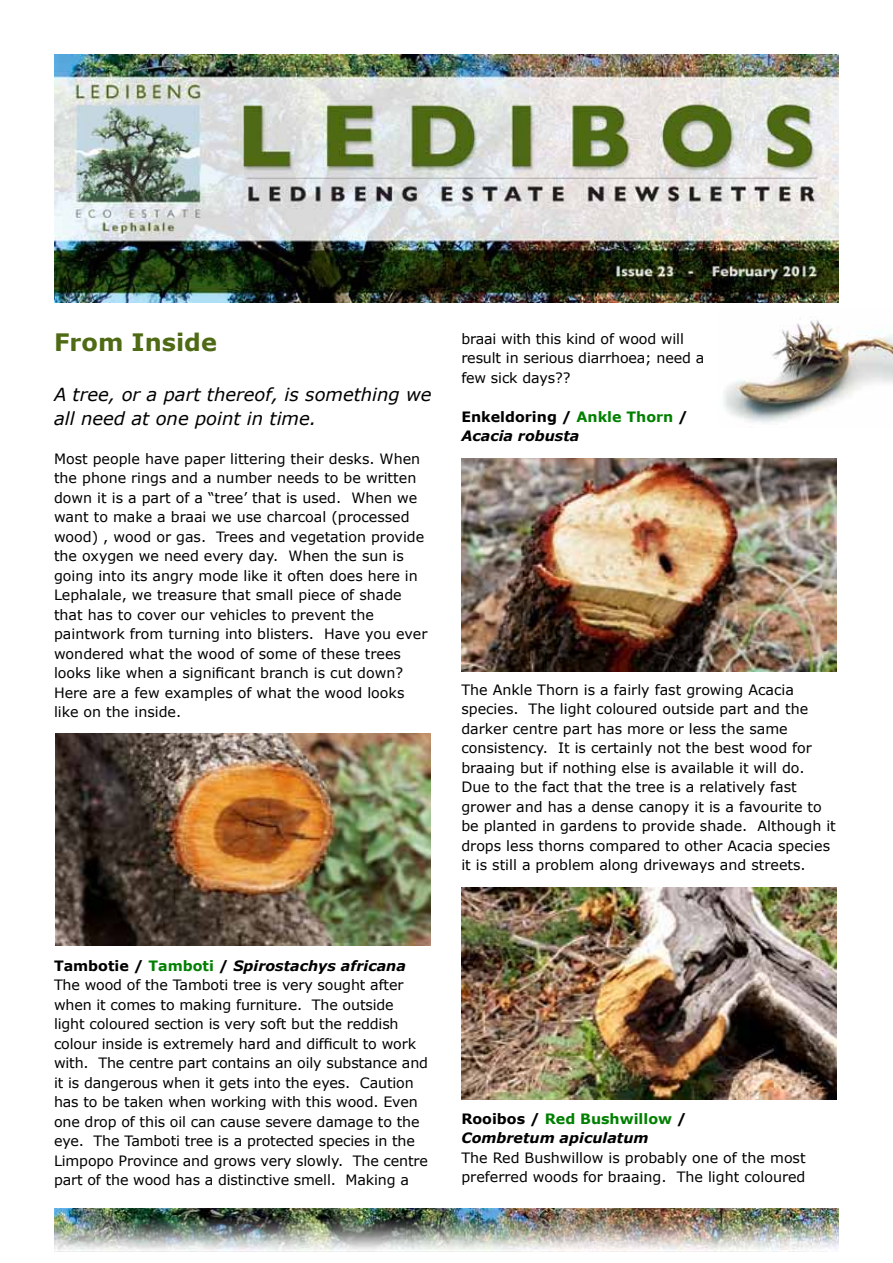
<style>
.page{position:relative;width:893px;height:1263px;background:#fff}
.page>*{position:absolute;margin:0;border:0;box-sizing:border-box;transform-origin:0 0}
.t1{font:700 24px "Verdana";color:#4e6a14}
.t2{font:italic 18px/24px "Verdana";color:#000}
.t3{font:14.25px/19.5px "Verdana";color:#000}
.t4{font:italic 700 14.25px/19.5px "Verdana";color:#000}
.t5{font:700 14.25px/19.5px "Verdana";color:#000}
.s1{color:#008000}
.s2{font-style:italic}
.s3{font-weight:700}
.s4{font-weight:700;color:#008000}
.s5{font-weight:700;font-style:italic}
.s6{font-style:normal}
.s7{font-style:normal;color:#008000}
</style>
<div class="page">
<img style="left:54px;top:54px;width:785px;height:249px">
<img style="left:54px;top:1209px;width:785px;height:43px">
<img style="left:723px;top:320px;width:170px;height:103px">
<img style="left:55px;top:733px;width:375px;height:213px">
<img style="left:461px;top:458px;width:375px;height:213px">
<img style="left:461px;top:887px;width:375px;height:213px">
<h1 class="t1" style="left:54px;top:327px;width:164px">From Inside</h1>
<p class="t2" style="left:54px;top:382px;width:379px">A tree, or a part thereof, is something we all need at one point in time.</p>
<p class="t3" style="left:54px;top:449px;width:375px">Most people have paper littering their desks. When the phone rings and a number needs to be written down it is a part of a “tree’ that is used. When we want to make a braai we use charcoal (processed wood) , wood or gas. Trees and vegetation provide the oxygen we need every day. When the sun is going into its angry mode like it often does here in Lephalale, we treasure that small piece of shade that has to cover our vehicles to prevent the paintwork from turning into blisters. Have you ever wondered what the wood of some of these trees looks like when a significant branch is cut down?<br>Here are a few examples of what the wood looks like on the inside.</p>
<p class="t3" style="left:461px;top:329px;width:244px">braai with this kind of wood will result in serious diarrhoea; need a few sick days??</p>
<p class="t5" style="left:461px;top:407px;width:228px">Enkeldoring / <span class="s1">Ankle Thorn</span> /<br><span class="s2">Acacia robusta</span></p>
<p class="t3" style="left:461px;top:680px;width:376px">The Ankle Thorn is a fairly fast growing Acacia species. The light coloured outside part and the darker centre part has more or less the same consistency. It is certainly not the best wood for braaing but if nothing else is available it will do.<br>Due to the fact that the tree is a relatively fast grower and has a dense canopy it is a favourite to be planted in gardens to provide shade. Although it drops less thorns compared to other Acacia species it is still a problem along driveways and streets.</p>
<p class="t3" style="left:54px;top:956px;width:376px"><span class="s3">Tambotie /</span> <span class="s4">Tamboti</span> <span class="s3">/</span> <span class="s5">Spirostachys africana </span>The wood of the Tamboti tree is very sought after when it comes to making furniture. The outside<br>light coloured section is very soft but the reddish colour inside is extremely hard and difficult to work with. The centre part contains an oily substance and it is dangerous when it gets into the eyes. Caution has to be taken when working with this wood. Even one drop of this oil can cause severe damage to the eye. The Tamboti tree is a protected species in the Limpopo Province and grows very slowly. The centre part of the wood has a distinctive smell. Making a</p>
<p class="t4" style="left:461px;top:1109px;width:227px"><span class="s6">Rooibos /</span> <span class="s7">Red Bushwillow</span> <span class="s6">/<br></span>Combretum apiculatum</p>
<p class="t3" style="left:461px;top:1148px;width:346px">The Red Bushwillow is probably one of the most preferred woods for braaing. The light coloured</p>
</div>
